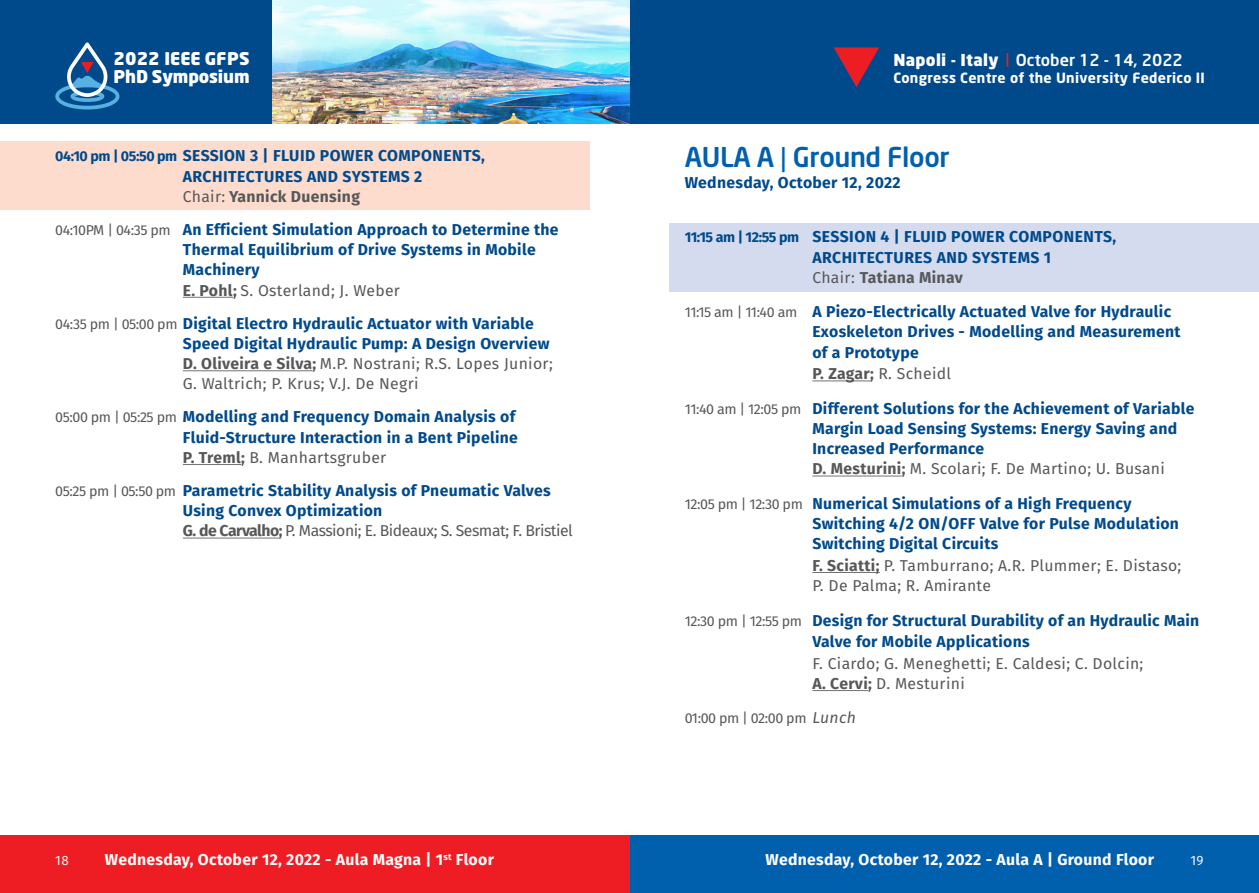
<style>
.page{position:relative;width:1259px;height:893px;background:#fff}
.page>*{position:absolute;margin:0;border:0;box-sizing:border-box;transform-origin:0 0}
.t1{font:500 27px "Neo Sans";letter-spacing:-.015em;color:#0160ae}
.t2{font:900 17.4px/18.1px "Neo Sans";letter-spacing:-.01em;color:#fff}
.t3{font:500 16.2px "Neo Sans";color:#fff}
.t4{font:700 15.75px/20.2px "Fira Sans";letter-spacing:.02em;color:#004a8b}
.t5{font:700 15.75px "Fira Sans";letter-spacing:.02em;color:#fff}
.t6{font:14.25px "Fira Sans";letter-spacing:-.03em;color:#57585a}
.t7{font:700 13.95px "Neo Sans";letter-spacing:.02em;color:#fff}
.t8{font:13.5px "Fira Sans";color:#fff}
.s1{font-size:14.25px}
.s2{font-weight:400;color:#57585a}
.s3{color:#57585a}
.s4{font-weight:400;font-size:14.25px;color:#57585a}
.s5{font-weight:900}
.s6{font-family:"Alternate Got No 2 D";font-weight:400;color:#ee1d23}
.s7{font-weight:400}
.s8{font-style:italic;font-size:15.75px}
</style>
<div class="page">
<div style="left:629px;top:0;width:630px;height:123px;background:#004a8b"></div>
<div style="left:629px;top:836px;width:630px;height:57px;background:#0160ae"></div>
<svg style="left:833px;top:47px;width:46px;height:40px"></svg>
<img style="left:0;top:0;width:629px;height:123px">
<svg style="left:55px;top:43px;width:64px;height:67px;background:#3070a6"></svg>
<div style="left:0;top:836px;width:629px;height:57px;background:#ee1d23"></div>
<div style="left:670px;top:223px;width:589px;height:68px;background:#d4dbee"></div>
<div style="left:0;top:141px;width:589px;height:68px;background:#fddcce"></div>
<hr style="left:183px;top:297px;width:50px;height:1px;background:#767171">
<hr style="left:183px;top:370px;width:129px;height:1px;background:#767171">
<hr style="left:183px;top:464px;width:58px;height:1px;background:#767171">
<hr style="left:183px;top:538px;width:96px;height:1px;background:#767171">
<hr style="left:812px;top:380px;width:58px;height:1px;background:#767171">
<hr style="left:812px;top:476px;width:89px;height:1px;background:#767171">
<hr style="left:812px;top:572px;width:68px;height:1px;background:#767171">
<hr style="left:812px;top:690px;width:56px;height:1px;background:#767171">
<p class="t2" style="left:114px;top:51px;width:137px">2022 IEEE GFPS<br>PhD Symposium</p>
<p class="t4" style="left:183px;top:145px;width:304px;text-indent:-128px"><span class="s1">04:10 pm | 05:50 pm</span> SESSION 3 | FLUID POWER COMPONENTS,<br>ARCHITECTURES AND SYSTEMS 2<br><span class="s2">Chair:</span> <span class="s3">Yannick Duensing</span></p>
<p class="t4" style="left:183px;top:218px;width:377px;text-indent:-128px"><span class="s4">04:10PM | 04:35 pm</span> An Efficient Simulation Approach to Determine the Thermal Equilibrium of Drive Systems in Mobile Machinery<br><span class="s3">E. Pohl;</span> <span class="s2">S. Osterland; J. Weber</span></p>
<p class="t4" style="left:183px;top:312px;width:371px;text-indent:-128px"><span class="s4">04:35 pm | 05:00 pm</span> Digital Electro Hydraulic Actuator with Variable Speed Digital Hydraulic Pump: A Design Overview <span class="s3">D. Oliveira e Silva;</span> <span class="s2">M.P. Nostrani; R.S. Lopes Junior; G. Waltrich; P. Krus; V.J. De Negri</span></p>
<p class="t4" style="left:183px;top:406px;width:336px;text-indent:-128px"><span class="s4">05:00 pm | 05:25 pm</span> Modelling and Frequency Domain Analysis of<br>Fluid-Structure Interaction in a Bent Pipeline<br><span class="s3">P. Treml;</span> <span class="s2">B. Manhartsgruber</span></p>
<p class="t4" style="left:183px;top:479px;width:391px;text-indent:-128px"><span class="s4">05:25 pm | 05:50 pm</span> Parametric Stability Analysis of Pneumatic Valves<br>Using Convex Optimization<br><span class="s3">G. de Carvalho;</span> <span class="s2">P. Massioni; E. Bideaux; S. Sesmat; F. Bristiel</span></p>
<p class="t3" style="left:893px;top:53px;width:291px"><span class="s5">Napoli - Italy</span> <span class="s6">|</span> October 12 - 14, 2022</p>
<p class="t7" style="left:893px;top:72px;width:313px">Congress Centre of the University Federico II</p>
<p class="t1" style="left:685px;top:146px;width:266px">AULA A <span class="s7">|</span> Ground Floor</p>
<p class="t4" style="left:685px;top:171px;width:217px">Wednesday, October 12, 2022</p>
<p class="t4" style="left:812px;top:226px;width:305px;text-indent:-128px"><span class="s1">11:15 am | 12:55 pm</span> SESSION 4 | FLUID POWER COMPONENTS,<br>ARCHITECTURES AND SYSTEMS 1<br><span class="s2">Chair:</span> <span class="s3">Tatiana Minav</span></p>
<p class="t4" style="left:812px;top:300px;width:370px;line-height:20.7px;text-indent:-128px"><span class="s4">11:15 am | 11:40 am</span> A Piezo-Electrically Actuated Valve for Hydraulic Exoskeleton Drives - Modelling and Measurement of a Prototype<br><span class="s3">P. Zagar;</span> <span class="s2">R. Scheidl</span></p>
<p class="t4" style="left:812px;top:397px;width:384px;text-indent:-128px"><span class="s4">11:40 am | 12:05 pm</span> Different Solutions for the Achievement of Variable Margin Load Sensing Systems: Energy Saving and Increased Performance<br><span class="s3">D. Mesturini;</span> <span class="s2">M. Scolari; F. De Martino; U. Busani</span></p>
<p class="t4" style="left:812px;top:492px;width:370px;text-indent:-128px"><span class="s4">12:05 pm | 12:30 pm</span> Numerical Simulations of a High Frequency Switching 4/2 ON/OFF Valve for Pulse Modulation Switching Digital Circuits<br><span class="s3">F. Sciatti;</span> <span class="s2">P. Tamburrano; A.R. Plummer; E. Distaso; P. De Palma; R. Amirante</span></p>
<p class="t4" style="left:812px;top:608px;width:388px;line-height:21.1px;text-indent:-128px"><span class="s4">12:30 pm | 12:55 pm</span> Design for Structural Durability of an Hydraulic Main Valve for Mobile Applications<br><span class="s2">F. Ciardo; G. Meneghetti; E. Caldesi; C. Dolcin;<br></span><span class="s3">A. Cervi;</span> <span class="s2">D. Mesturini</span></p>
<p class="t6" style="left:685px;top:708px;width:173px">01:00 pm | 02:00 pm <span class="s8">Lunch</span></p>
<p class="t8" style="left:55px;top:850px;width:15px">18</p>
<p class="t5" style="left:105px;top:846px;width:391px">Wednesday, October 12, 2022 - Aula Magna | 1<sup>st</sup> Floor</p>
<p class="t5" style="left:765px;top:846px;width:390px">Wednesday, October 12, 2022 - Aula A | Ground Floor</p>
<p class="t8" style="left:1190px;top:850px;width:15px">19</p>
</div>
